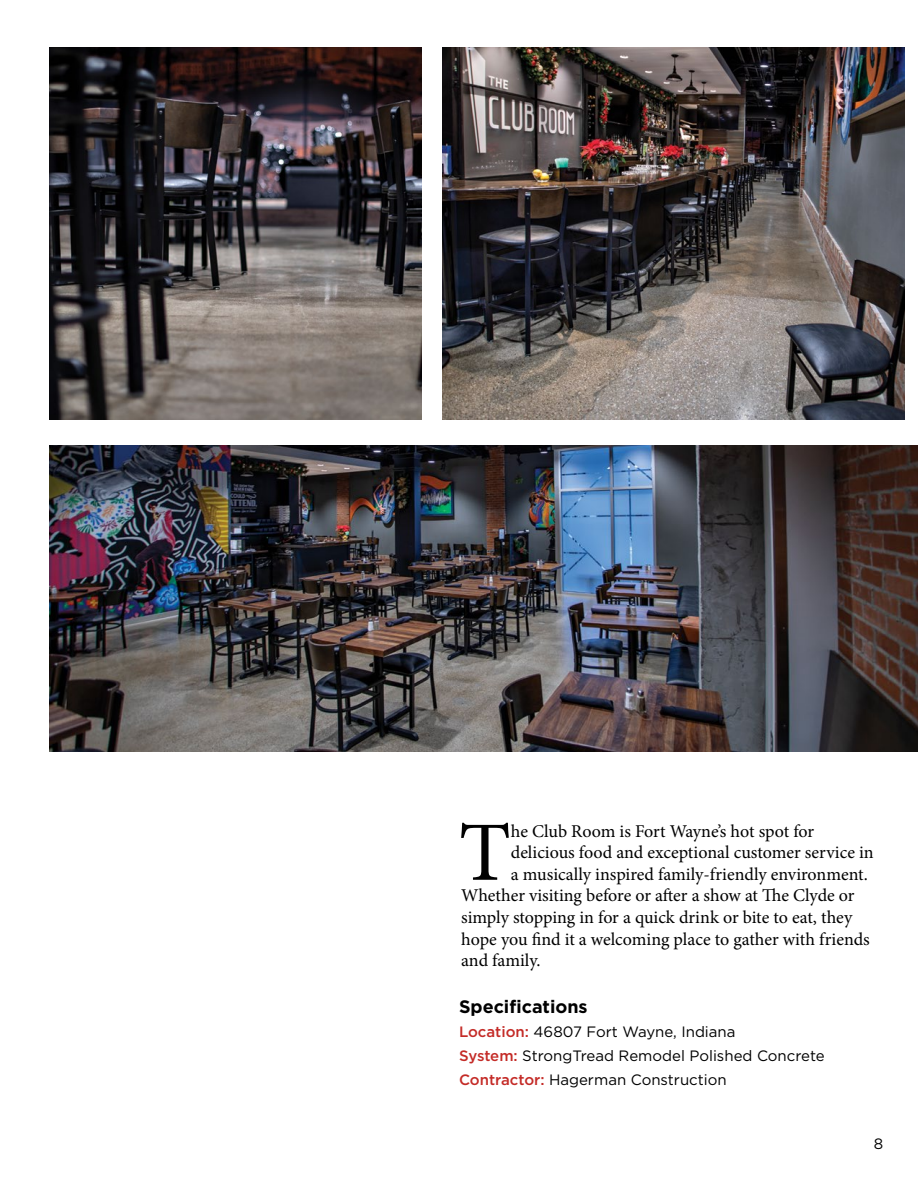
<style>
.page{position:relative;width:918px;height:1188px;background:#fff}
.page>*{position:absolute;margin:0;border:0;box-sizing:border-box;transform-origin:0 0}
.t1{font:84.45px "Minion Pro";color:#000}
.t2{font:18px "Minion Pro";letter-spacing:-.005em;color:#000}
.t3{font:700 18px "Gotham";color:#000}
.t4{font:15px/24px "Gotham";color:#000}
.s1{font-weight:500;color:#c42b27}
</style>
<div class="page">
<img style="left:50px;top:48px;width:371px;height:371px">
<img style="left:443px;top:48px;width:461px;height:371px">
<img style="left:50px;top:446px;width:868px;height:306px">
<h1 class="t1" style="left:459px;top:796px;width:54px">T</h1>
<p class="t2" style="left:511px;top:819px;width:305px">he Club Room is Fort Wayne’s hot spot for</p>
<p class="t2" style="left:511px;top:840px;width:364px">delicious food and exceptional customer service in</p>
<p class="t2" style="left:511px;top:862px;width:358px">a musically inspired family-friendly environment.</p>
<p class="t2" style="left:461px;top:884px;width:395px">Whether visiting before or after a show at The Clyde or</p>
<p class="t2" style="left:461px;top:905px;width:393px">simply stopping in for a quick drink or bite to eat, they</p>
<p class="t2" style="left:461px;top:927px;width:410px">hope you find it a welcoming place to gather with friends</p>
<p class="t2" style="left:461px;top:948px;width:81px">and family.</p>
<p class="t3" style="left:459px;top:995px;width:130px">Specifications</p>
<p class="t4" style="left:459px;top:1020px;width:367px"><span class="s1">Location:</span> 46807 Fort Wayne, Indiana<br><span class="s1">System:</span> StrongTread Remodel Polished Concrete<br><span class="s1">Contractor:</span> Hagerman Construction</p>
<p class="t4" style="left:874px;top:1131px;width:11px">8</p>
</div>
